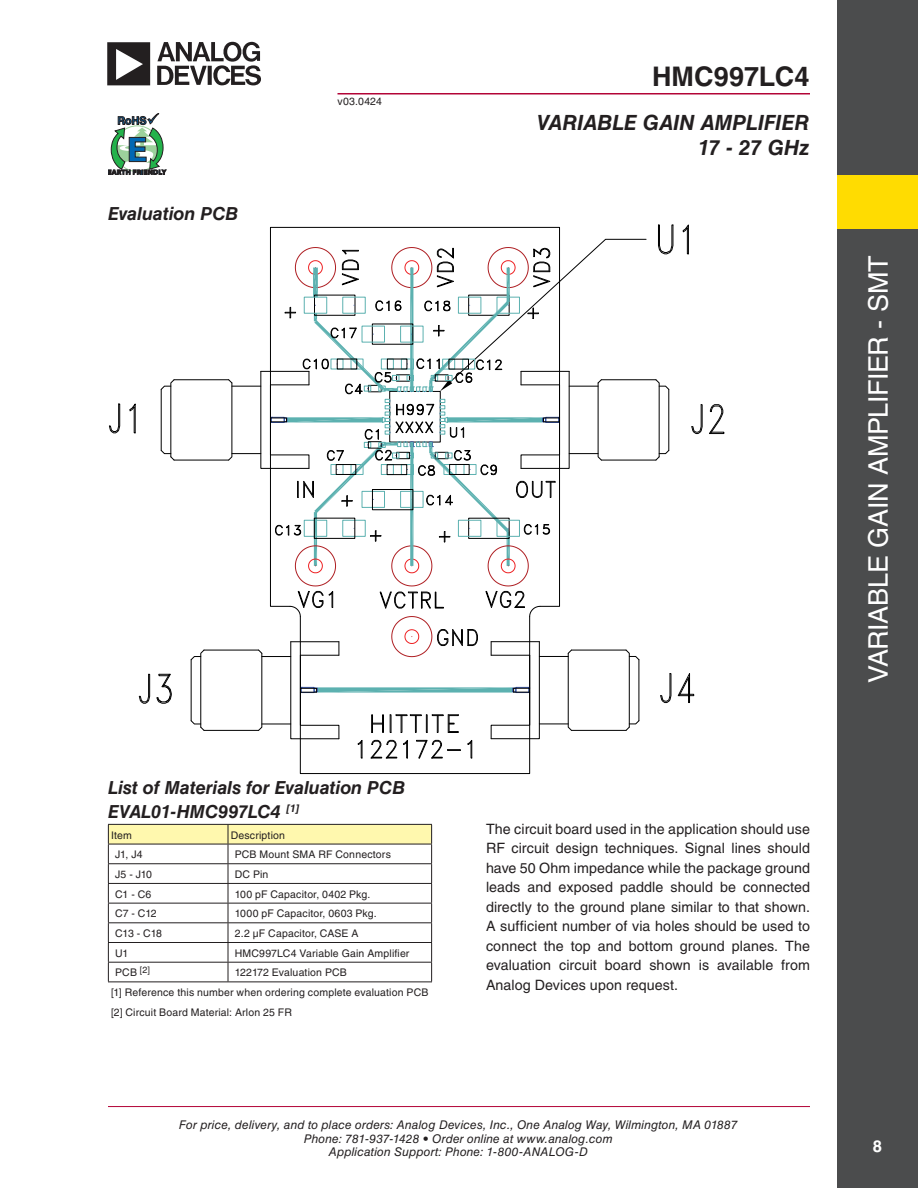
<style>
.page{position:relative;width:918px;height:1188px;background:#fff}
.page>*{position:absolute;margin:0;border:0;box-sizing:border-box;transform-origin:0 0}
.t1{font:27px "Helvetica LT Std";letter-spacing:-.015em;color:#fff}
.t2{font:700 27px "Helvetica LT Std";letter-spacing:.005em;color:#231f20}
.t3{font:italic 700 21px/25.2px "Helvetica LT Std";color:#231f20;text-align:right}
.t4{font:italic 700 18px/23.4px "Helvetica LT Std";letter-spacing:-.005em;color:#231f20}
.t5{font:700 16.5px "Helvetica LT Std";color:#fff}
.t6{font:14.25px/19.5px "Helvetica LT Std";letter-spacing:.005em;color:#231f20;text-align:justify}
.t7{font:italic 12px/13.5px "Helvetica LT Std";letter-spacing:.01em;color:#231f20;text-align:center}
.t8{font:10.5px "Helvetica LT Std";letter-spacing:.015em;color:#231f20}
</style>
<div class="page">
<hr style="left:108px;top:1106px;width:702px;height:1px;background:#b30437">
<hr style="left:338px;top:93px;width:472px;height:1px;background:#b30437">
<svg style="left:108px;top:113px;width:58px;height:62px"></svg>
<div style="left:837px;top:0;width:81px;height:1188px;background:#4b4c4d"></div>
<div style="left:837px;top:175px;width:81px;height:54px;background:#ffdc01"></div>
<svg style="left:107px;top:42px;width:154px;height:43px"></svg>
<svg style="left:108px;top:824px;width:324px;height:158px"></svg>
<hr style="left:108px;top:982px;width:120px;height:1px;background:#231f20">
<hr style="left:228px;top:982px;width:204px;height:1px;background:#231f20">
<svg style="left:109px;top:403px;width:11px;height:31px"></svg>
<svg style="left:129px;top:403px;width:7px;height:31px"></svg>
<svg style="left:658px;top:224px;width:16px;height:31px"></svg>
<svg style="left:682px;top:224px;width:7px;height:31px"></svg>
<hr style="left:174px;top:379px;width:55px;height:1px;background:#000">
<hr style="left:174px;top:460px;width:55px;height:1px;background:#000">
<svg style="left:160px;top:379px;width:15px;height:82px"></svg>
<hr style="left:601px;top:379px;width:55px;height:1px;background:#000">
<hr style="left:601px;top:460px;width:55px;height:1px;background:#000">
<svg style="left:655px;top:379px;width:15px;height:82px"></svg>
<svg style="left:691px;top:404px;width:34px;height:31px"></svg>
<svg style="left:138px;top:674px;width:12px;height:30px"></svg>
<svg style="left:156px;top:673px;width:16px;height:31px"></svg>
<hr style="left:204px;top:650px;width:55px;height:1px;background:#000">
<hr style="left:204px;top:730px;width:55px;height:1px;background:#000">
<svg style="left:190px;top:649px;width:15px;height:82px"></svg>
<svg style="left:660px;top:673px;width:34px;height:30px"></svg>
<svg style="left:228px;top:239px;width:419px;height:520px"></svg>
<p class="t4" style="left:108px;top:201px;width:132px">Evaluation PCB</p>
<p class="t8" style="left:338px;top:95px;width:46px">v03.0424</p>
<h1 class="t2" style="left:652px;top:60px;width:159px">HMC997LC4</h1>
<h2 class="t3" style="left:537px;top:109px;width:274px">VARIABLE GAIN AMPLIFIER<br>17 - 27 GHz</h2>
<p class="t4" style="left:108px;top:776px;width:299px">List of Materials for Evaluation PCB<br>EVAL01-HMC997LC4 <sup>[1]</sup></p>
<p class="t8" style="left:111px;top:829px;width:22px">Item</p>
<p class="t8" style="left:231px;top:829px;width:56px">Description</p>
<p class="t8" style="left:115px;top:849px;width:29px">J1, J4</p>
<p class="t8" style="left:235px;top:849px;width:158px">PCB Mount SMA RF Connectors</p>
<p class="t8" style="left:115px;top:868px;width:39px">J5 - J10</p>
<p class="t8" style="left:235px;top:868px;width:35px">DC Pin</p>
<p class="t8" style="left:115px;top:888px;width:38px">C1 - C6</p>
<p class="t8" style="left:235px;top:888px;width:137px">100 pF Capacitor, 0402 Pkg.</p>
<p class="t8" style="left:115px;top:908px;width:43px">C7 - C12</p>
<p class="t8" style="left:235px;top:908px;width:143px">1000 pF Capacitor, 0603 Pkg.</p>
<p class="t8" style="left:115px;top:927px;width:48px">C13 - C18</p>
<p class="t8" style="left:235px;top:927px;width:125px">2.2 µF Capacitor, CASE A</p>
<p class="t8" style="left:115px;top:947px;width:15px">U1</p>
<p class="t8" style="left:235px;top:947px;width:176px">HMC997LC4 Variable Gain Amplifier</p>
<p class="t8" style="left:115px;top:967px;width:36px">PCB <sup>[2]</sup></p>
<p class="t8" style="left:235px;top:967px;width:112px">122172 Evaluation PCB</p>
<p class="t8" style="left:111px;top:986px;width:318px">[1] Reference this number when ordering complete evaluation PCB</p>
<p class="t8" style="left:111px;top:1006px;width:175px">[2] Circuit Board Material: Arlon 25 FR</p>
<p class="t6" style="left:486px;top:819px;width:326px">The circuit board used in the application should use RF circuit design techniques. Signal lines should have 50 Ohm impedance while the package ground leads and exposed paddle should be connected directly to the ground plane similar to that shown.<br>A sufficient number of via holes should be used to connect the top and bottom ground planes. The evaluation circuit board shown is available from Analog Devices upon request.</p>
<p class="t7" style="left:179px;top:1118px;width:560px">For price, delivery, and to place orders: Analog Devices, Inc., One Analog Way, Wilmington, MA 01887<br>Phone: 781-937-1428 • Order online at www.analog.com<br>Application Support: Phone: 1-800-ANALOG-D</p>
<h1 class="t1" style="left:863px;top:683px;width:429px;rotate:-90deg">Variable Gain Amplifier - SMT</h1>
<p class="t5" style="left:873px;top:1136px;width:11px">8</p>
</div>
